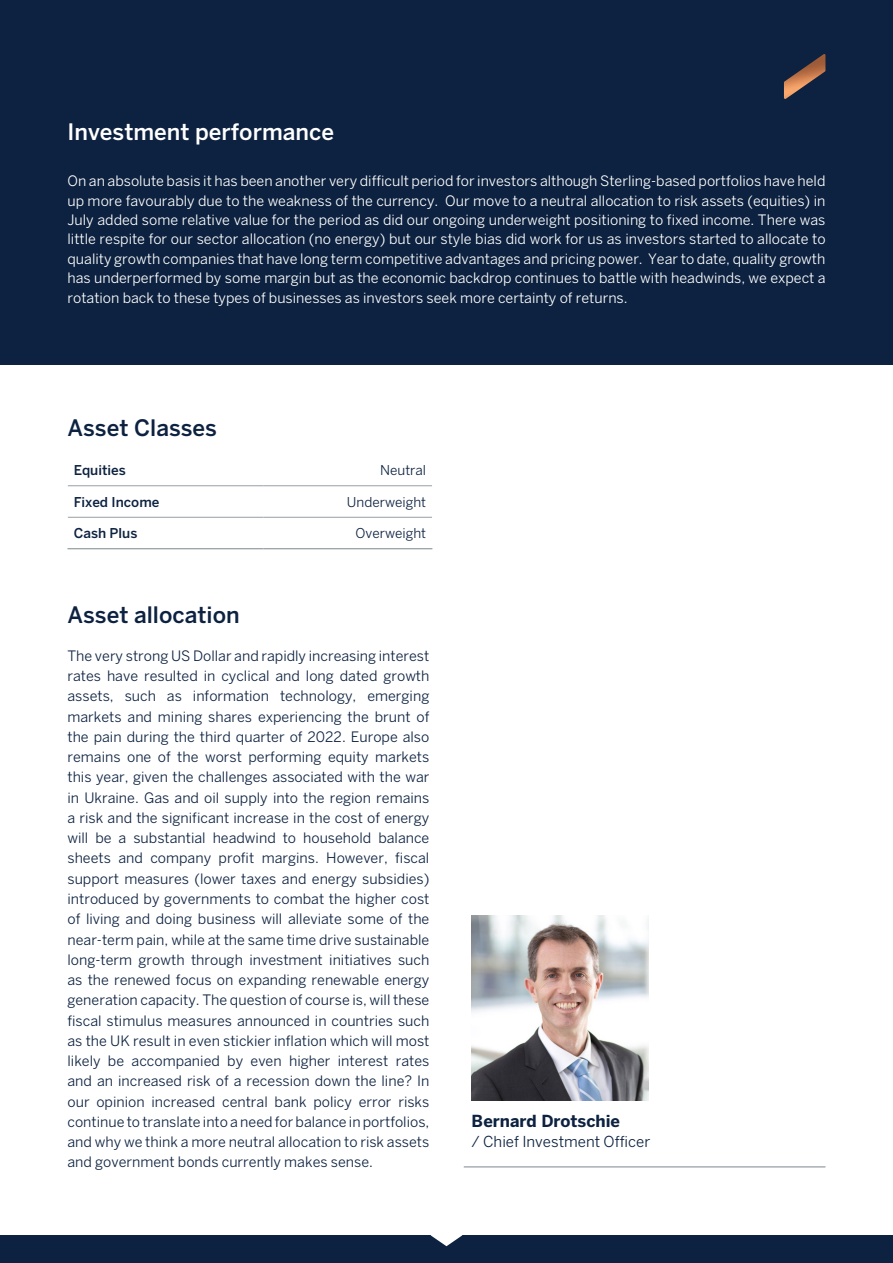
<style>
.page{position:relative;width:893px;height:1263px;background:#fff}
.page>*{position:absolute;margin:0;border:0;box-sizing:border-box;transform-origin:0 0}
.t1{font:500 22.5px "Benton Sans";color:#0d2240}
.t2{font:500 22.5px "Benton Sans";color:#fff}
.t3{font:700 16.5px "Benton Sans";color:#0d2240}
.t4{font:15px "Benton Sans";color:#0d2240}
.t5{font:14.25px/20.2px "Benton Sans";color:#0d2240;text-align:justify}
.t6{font:14.25px/19.5px "Benton Sans";color:#fff;text-align:justify}
.t7{font:13.5px "Benton Sans";color:#0d2240}
.t8{font:500 13.5px "Benton Sans";color:#0d2240}
</style>
<div class="page">
<div style="left:0;top:0;width:893px;height:365px;background:#0d2240"></div>
<svg style="left:68px;top:486px;width:364px;height:31px"></svg>
<hr style="left:263px;top:486px;width:1px;height:31px;background:#fff">
<hr style="left:68px;top:485px;width:195px;height:1px;background:#979ea3">
<hr style="left:263px;top:485px;width:169px;height:1px;background:#979ea3">
<hr style="left:68px;top:517px;width:195px;height:1px;background:#979ea3">
<hr style="left:263px;top:517px;width:169px;height:1px;background:#979ea3">
<hr style="left:68px;top:548px;width:195px;height:1px;background:#7d868c">
<hr style="left:263px;top:548px;width:169px;height:1px;background:#7d868c">
<div style="left:0;top:1235px;width:893px;height:28px;background:#0d2240"></div>
<svg style="left:431px;top:1235px;width:31px;height:11px"></svg>
<img style="left:472px;top:916px;width:176px;height:184px">
<hr style="left:464px;top:1166px;width:361px;height:1px;background:#7d868c">
<img style="left:784px;top:54px;width:41px;height:45px">
<h1 class="t2" style="left:68px;top:118px;width:268px">Investment performance</h1>
<p class="t6" style="left:68px;top:171px;width:760px">On an absolute basis it has been another very difficult period for investors although Sterling-based portfolios have held up more favourably due to the weakness of the currency. Our move to a neutral allocation to risk assets (equities) in July added some relative value for the period as did our ongoing underweight positioning to fixed income. There was little respite for our sector allocation (no energy) but our style bias did work for us as investors started to allocate to quality growth companies that have long term competitive advantages and pricing power. Year to date, quality growth has underperformed by some margin but as the economic backdrop continues to battle with headwinds, we expect a rotation back to these types of businesses as investors seek more certainty of returns.</p>
<h1 class="t1" style="left:68px;top:414px;width:151px">Asset Classes</h1>
<p class="t8" style="left:74px;top:462px;width:54px">Equities</p>
<p class="t7" style="left:380px;top:462px;width:48px">Neutral</p>
<p class="t8" style="left:74px;top:493px;width:87px">Fixed Income</p>
<p class="t7" style="left:347px;top:494px;width:81px">Underweight</p>
<p class="t8" style="left:74px;top:525px;width:65px">Cash Plus</p>
<p class="t7" style="left:356px;top:525px;width:72px">Overweight</p>
<h1 class="t1" style="left:68px;top:601px;width:174px">Asset allocation</h1>
<p class="t5" style="left:68px;top:645px;width:363px">The very strong US Dollar and rapidly increasing interest rates have resulted in cyclical and long dated growth assets, such as information technology, emerging markets and mining shares experiencing the brunt of the pain during the third quarter of 2022. Europe also remains one of the worst performing equity markets this year, given the challenges associated with the war in Ukraine. Gas and oil supply into the region remains a risk and the significant increase in the cost of energy will be a substantial headwind to household balance sheets and company profit margins. However, fiscal support measures (lower taxes and energy subsidies) introduced by governments to combat the higher cost of living and doing business will alleviate some of the near-term pain, while at the same time drive sustainable long-term growth through investment initiatives such as the renewed focus on expanding renewable energy generation capacity. The question of course is, will these fiscal stimulus measures announced in countries such as the UK result in even stickier inflation which will most likely be accompanied by even higher interest rates and an increased risk of a recession down the line? In our opinion increased central bank policy error risks continue to translate into a need for balance in portfolios, and why we think a more neutral allocation to risk assets and government bonds currently makes sense.</p>
<p class="t3" style="left:472px;top:1111px;width:150px">Bernard Drotschie</p>
<p class="t4" style="left:472px;top:1133px;width:180px">/ Chief Investment Officer</p>
</div>
